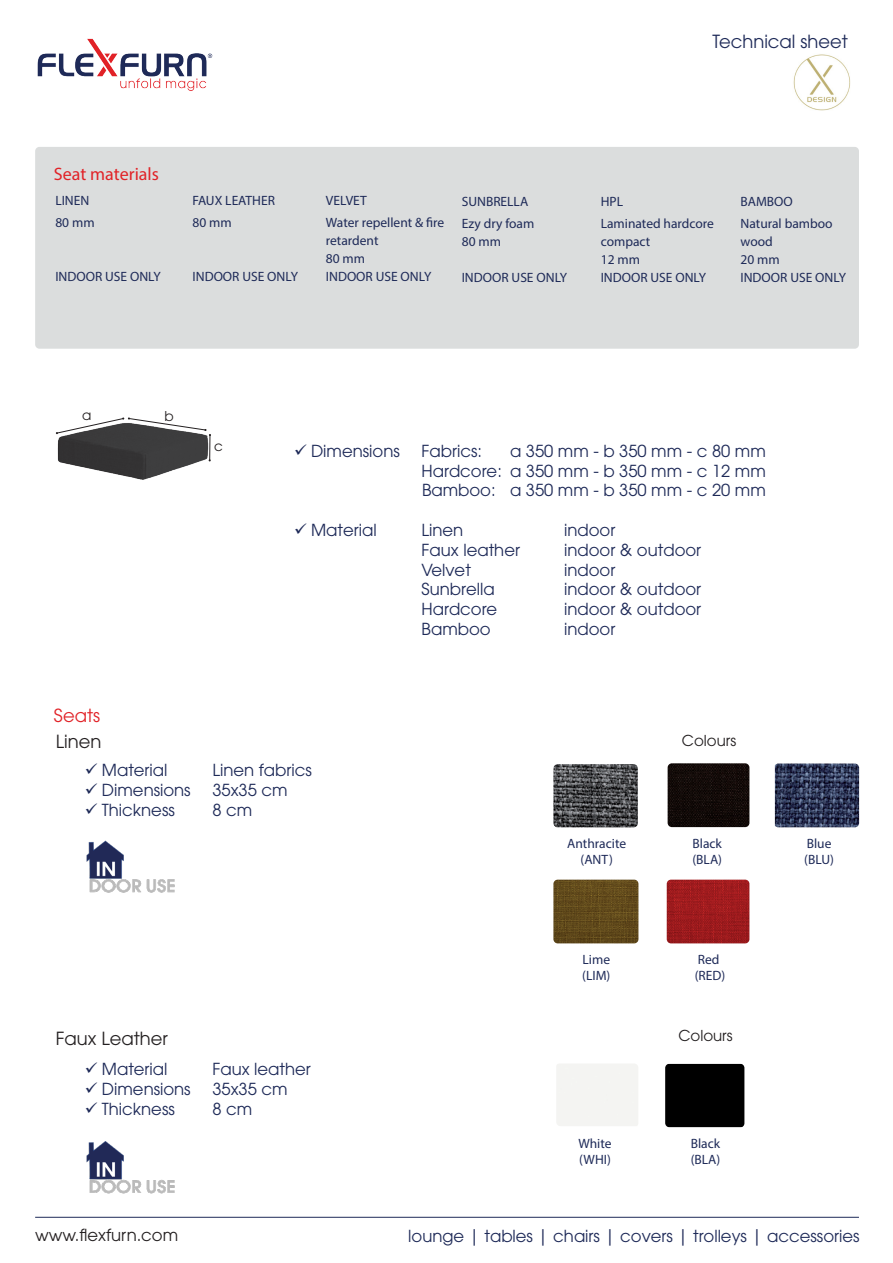
<style>
.page{position:relative;width:893px;height:1263px;background:#fff}
.page>*{position:absolute;margin:0;border:0;box-sizing:border-box;transform-origin:0 0}
.t1{font:18px "ITC Avant Garde Pro";color:#231f20}
.t2{font:18px "ITC Avant Garde Pro";color:#1e2a58}
.t3{font:18px "Myriad Pro";color:#e12227}
.t4{font:18px "ITC Avant Garde Pro";color:#e12227}
.t5{font:16.5px "ITC Avant Garde Pro";color:#1e2a58}
.t6{font:16.5px "ITC Avant Garde Pro";color:#231f20}
.t7{font:15px "ITC Avant Garde Pro";color:#231f20}
.doc_txt{font:13.5px/18px "Myriad Pro";color:#1e2a58}
._11_Titel_Product{font:13.5px "Myriad Pro";color:#1e2a58}
.Body_c{font:13.5px "ITC Avant Garde Pro";color:#231f20}
</style>
<div class="page">
<div style="left:35px;top:147px;width:824px;height:202px;background:#dbdddd;border-radius:4px"></div>
<img style="left:37px;top:38px;width:176px;height:53px">
<hr style="left:35px;top:1217px;width:824px;height:1px;background:#1e2a58">
<img style="left:793px;top:54px;width:58px;height:56px">
<img style="left:668px;top:763px;width:81px;height:64px">
<img style="left:775px;top:763px;width:84px;height:64px">
<img style="left:553px;top:880px;width:85px;height:63px">
<img style="left:667px;top:880px;width:82px;height:63px">
<img style="left:553px;top:764px;width:85px;height:63px">
<div style="left:665px;top:1064px;width:79px;height:63px;background:#000"></div>
<img style="left:86px;top:1141px;width:89px;height:53px">
<img style="left:86px;top:840px;width:89px;height:53px">
<img style="left:60px;top:462px;width:138px;height:18px">
<svg style="left:56px;top:417px;width:155px;height:45px"></svg>
<p class="t2" style="left:712px;top:30px;width:137px">Technical sheet</p>
<p class="t3" style="left:54px;top:163px;width:107px">Seat materials</p>
<p class="_11_Titel_Product" style="left:55px;top:192px;width:36px">LINEN</p>
<p class="doc_txt" style="left:55px;top:214px;width:41px">80 mm</p>
<p class="doc_txt" style="left:55px;top:268px;width:107px">INDOOR USE ONLY</p>
<p class="_11_Titel_Product" style="left:193px;top:192px;width:84px">FAUX LEATHER</p>
<p class="doc_txt" style="left:193px;top:214px;width:41px">80 mm</p>
<p class="doc_txt" style="left:193px;top:268px;width:107px">INDOOR USE ONLY</p>
<p class="_11_Titel_Product" style="left:326px;top:192px;width:42px">VELVET</p>
<p class="doc_txt" style="left:326px;top:213px;width:120px">Water repellent &amp; fire retardent</p>
<p class="doc_txt" style="left:326px;top:249px;width:41px">80 mm</p>
<p class="doc_txt" style="left:326px;top:267px;width:107px">INDOOR USE ONLY</p>
<p class="_11_Titel_Product" style="left:462px;top:193px;width:68px">SUNBRELLA</p>
<p class="doc_txt" style="left:462px;top:214px;width:74px">Ezy dry foam<br>80 mm</p>
<p class="doc_txt" style="left:462px;top:268px;width:107px">INDOOR USE ONLY</p>
<p class="_11_Titel_Product" style="left:601px;top:193px;width:24px">HPL</p>
<p class="doc_txt" style="left:601px;top:214px;width:115px">Laminated hardcore compact<br>12 mm</p>
<p class="doc_txt" style="left:601px;top:268px;width:107px">INDOOR USE ONLY</p>
<p class="_11_Titel_Product" style="left:740px;top:193px;width:54px">BAMBOO</p>
<p class="doc_txt" style="left:740px;top:214px;width:94px">Natural bamboo wood</p>
<p class="doc_txt" style="left:740px;top:250px;width:41px">20 mm</p>
<p class="doc_txt" style="left:740px;top:268px;width:107px">INDOOR USE ONLY</p>
<p class="Body_c" style="left:82px;top:407px;width:11px">a</p>
<p class="Body_c" style="left:165px;top:407px;width:11px">b</p>
<p class="Body_c" style="left:214px;top:438px;width:10px">c</p>
<p class="t4" style="left:54px;top:705px;width:48px">Seats</p>
<p class="t1" style="left:56px;top:730px;width:47px">Linen</p>
<p class="t5" style="left:311px;top:440px;width:90px">Dimensions</p>
<p class="t5" style="left:422px;top:440px;width:62px">Fabrics:</p>
<p class="t5" style="left:510px;top:440px;width:257px">a 350 mm - b 350 mm - c 80 mm</p>
<p class="t5" style="left:422px;top:460px;width:346px">Hardcore: a 350 mm - b 350 mm - c 12 mm</p>
<p class="t5" style="left:422px;top:480px;width:345px">Bamboo: a 350 mm - b 350 mm - c 20 mm</p>
<p class="t5" style="left:311px;top:520px;width:67px">Material</p>
<p class="t5" style="left:422px;top:520px;width:43px">Linen</p>
<p class="t5" style="left:564px;top:520px;width:53px">indoor</p>
<p class="t5" style="left:422px;top:539px;width:100px">Faux leather</p>
<p class="t5" style="left:564px;top:539px;width:139px">indoor &amp; outdoor</p>
<p class="t5" style="left:422px;top:559px;width:51px">Velvet</p>
<p class="t5" style="left:564px;top:559px;width:53px">indoor</p>
<p class="t5" style="left:422px;top:579px;width:75px">Sunbrella</p>
<p class="t5" style="left:564px;top:579px;width:139px">indoor &amp; outdoor</p>
<p class="t5" style="left:422px;top:599px;width:77px">Hardcore</p>
<p class="t5" style="left:564px;top:599px;width:139px">indoor &amp; outdoor</p>
<p class="t5" style="left:422px;top:619px;width:71px">Bamboo</p>
<p class="t5" style="left:564px;top:619px;width:53px">indoor</p>
<p class="t7" style="left:682px;top:731px;width:56px">Colours</p>
<p class="t5" style="left:102px;top:760px;width:67px">Material</p>
<p class="t5" style="left:212px;top:760px;width:101px">Linen fabrics</p>
<p class="t5" style="left:102px;top:780px;width:90px">Dimensions</p>
<p class="t5" style="left:212px;top:780px;width:77px">35x35 cm</p>
<p class="t5" style="left:102px;top:800px;width:74px">Thickness</p>
<p class="t5" style="left:212px;top:800px;width:41px">8 cm</p>
<p class="t1" style="left:56px;top:1027px;width:114px">Faux Leather</p>
<p class="t5" style="left:102px;top:1059px;width:67px">Material</p>
<p class="t5" style="left:212px;top:1059px;width:100px">Faux leather</p>
<p class="t5" style="left:102px;top:1079px;width:90px">Dimensions</p>
<p class="t5" style="left:212px;top:1079px;width:77px">35x35 cm</p>
<p class="t5" style="left:102px;top:1099px;width:74px">Thickness</p>
<p class="t5" style="left:212px;top:1099px;width:41px">8 cm</p>
<p class="doc_txt" style="left:567px;top:834px;width:60px">Anthracite</p>
<p class="doc_txt" style="left:581px;top:850px;width:34px">(ANT)</p>
<p class="doc_txt" style="left:692px;top:834px;width:31px">Black</p>
<p class="doc_txt" style="left:692px;top:850px;width:31px">(BLA)</p>
<p class="doc_txt" style="left:807px;top:834px;width:26px">Blue</p>
<p class="doc_txt" style="left:804px;top:850px;width:31px">(BLU)</p>
<p class="doc_txt" style="left:583px;top:950px;width:29px">Lime</p>
<p class="doc_txt" style="left:582px;top:966px;width:30px">(LIM)</p>
<p class="doc_txt" style="left:698px;top:950px;width:23px">Red</p>
<p class="doc_txt" style="left:695px;top:966px;width:32px">(RED)</p>
<p class="t7" style="left:678px;top:1027px;width:56px">Colours</p>
<p class="doc_txt" style="left:578px;top:1134px;width:35px">White</p>
<p class="doc_txt" style="left:579px;top:1150px;width:33px">(WHI)</p>
<p class="doc_txt" style="left:691px;top:1134px;width:31px">Black</p>
<p class="doc_txt" style="left:691px;top:1150px;width:31px">(BLA)</p>
<p class="t6" style="left:35px;top:1225px;width:145px">www.flexfurn.com</p>
<p class="t5" style="left:408px;top:1225px;width:453px">lounge | tables | chairs | covers | trolleys | accessories</p>
</div>
